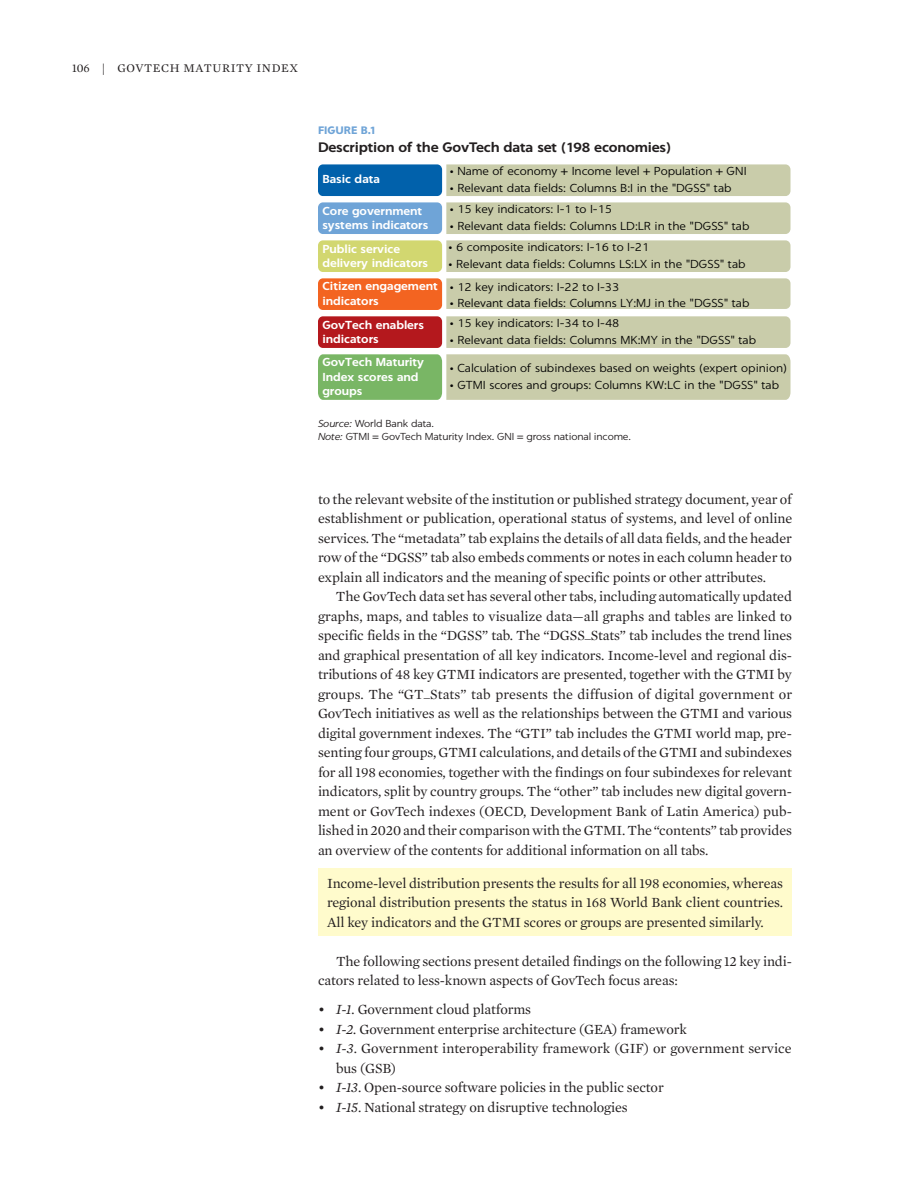
<style>
.page{position:relative;width:918px;height:1188px;background:#fff}
.page>*{position:absolute;margin:0;border:0;box-sizing:border-box;transform-origin:0 0}
.Body_text_next{font:14.25px/19.5px "Mercury Text G1";letter-spacing:-.01em;color:#231f20;text-align:justify}
.Body_text_first{font:14.25px/19.5px "Mercury Text G1";letter-spacing:-.01em;color:#231f20;text-align:justify}
.Figure_title{font:600 14.25px "Ortodoxa";letter-spacing:-.01em;color:#231f20}
.t1{font:300 12px "Ortodoxa";color:#050504}
.t2{font:600 12px/14.4px "Ortodoxa";color:#fff}
.t3{font:12px "Mercury Text G1";letter-spacing:.05em;color:#231f20}
.Figure_Number{font:700 11.25px "Ortodoxa";color:#6fa4d7}
.Table_sourceline__-F{font:300 10.5px "Ortodoxa";letter-spacing:-.01em;color:#231f20}
.s1{font-style:italic}
</style>
<div class="page">
<div style="left:446px;top:164px;width:344px;height:32px;background:#c9ccaa"></div>
<div style="left:446px;top:202px;width:344px;height:32px;background:#c9ccaa"></div>
<div style="left:446px;top:240px;width:344px;height:32px;background:#c9ccaa"></div>
<div style="left:446px;top:278px;width:344px;height:31px;background:#c9ccaa"></div>
<div style="left:446px;top:316px;width:344px;height:32px;background:#c9ccaa"></div>
<div style="left:318px;top:164px;width:124px;height:32px;background:#0161ab;border-radius:5px"></div>
<div style="left:318px;top:202px;width:124px;height:32px;background:#6fa4d7;border-radius:5px"></div>
<div style="left:318px;top:240px;width:124px;height:32px;background:#d2d770;border-radius:5px"></div>
<div style="left:318px;top:278px;width:124px;height:32px;background:#f36421;border-radius:5px"></div>
<div style="left:318px;top:316px;width:124px;height:32px;background:#b4181d;border-radius:5px"></div>
<svg style="left:318px;top:354px;width:472px;height:46px;background:#b5c799"></svg>
<div style="left:318px;top:868px;width:474px;height:68px;background:#fffbcc"></div>
<p class="t3" style="left:72px;top:59px;width:91px">106 | GovTech</p>
<p class="t3" style="left:184px;top:59px;width:22px">Maturity</p>
<p class="t3" style="left:256px;top:59px;width:16px">Index</p>
<p class="Figure_Number" style="left:318px;top:124px;width:60px">FIGURE B.1</p>
<p class="Figure_title" style="left:318px;top:139px;width:354px">Description of the GovTech data set (198 economies)</p>
<p class="t2" style="left:322px;top:172px;width:59px">Basic data</p>
<p class="t2" style="left:322px;top:203px;width:108px">Core government systems indicators</p>
<p class="t2" style="left:322px;top:241px;width:107px">Public service delivery indicators</p>
<p class="t2" style="left:322px;top:279px;width:117px">Citizen engagement indicators</p>
<p class="t2" style="left:322px;top:317px;width:103px">GovTech enablers indicators</p>
<p class="t2" style="left:322px;top:355px;width:103px">GovTech Maturity<br>Index scores and groups</p>
<p class="t1" style="left:450px;top:165px;width:298px">• Name of economy + Income level + Population + GNI</p>
<p class="t1" style="left:450px;top:182px;width:283px">• Relevant data fields: Columns B:I in the "DGSS" tab</p>
<p class="t1" style="left:450px;top:203px;width:164px">• 15 key indicators: I-1 to I-15</p>
<p class="t1" style="left:450px;top:220px;width:301px">• Relevant data fields: Columns LD:LR in the "DGSS" tab</p>
<p class="t1" style="left:449px;top:241px;width:202px">• 6 composite indicators: I-16 to I-21</p>
<p class="t1" style="left:449px;top:258px;width:298px">• Relevant data fields: Columns LS:LX in the "DGSS" tab</p>
<p class="t1" style="left:450px;top:280px;width:171px">• 12 key indicators: I-22 to I-33</p>
<p class="t1" style="left:450px;top:297px;width:301px">• Relevant data fields: Columns LY:MJ in the "DGSS" tab</p>
<p class="t1" style="left:450px;top:317px;width:171px">• 15 key indicators: I-34 to I-48</p>
<p class="t1" style="left:450px;top:333px;width:308px">• Relevant data fields: Columns MK:MY in the "DGSS" tab</p>
<p class="t1" style="left:450px;top:362px;width:339px">• Calculation of subindexes based on weights (expert opinion)</p>
<p class="t1" style="left:450px;top:378px;width:331px">• GTMI scores and groups: Columns KW:LC in the "DGSS" tab</p>
<p class="Table_sourceline__-F" style="left:318px;top:417px;width:118px"><span class="s1">Source:</span> World Bank data.</p>
<p class="Table_sourceline__-F" style="left:318px;top:431px;width:315px"><span class="s1">Note:</span> GTMI = GovTech Maturity Index. GNI = gross national income.</p>
<p class="Body_text_next" style="left:318px;top:489px;width:476px">to the relevant website of the institution or published strategy document, year of establishment or publication, operational status of systems, and level of online services. The “metadata” tab explains the details of all data fields, and the header row of the “DGSS” tab also embeds comments or notes in each column header to explain all indicators and the meaning of specific points or other attributes.</p>
<p class="Body_text_next" style="left:318px;top:586px;width:476px;text-indent:18px">The GovTech data set has several other tabs, including automatically updated graphs, maps, and tables to visualize data—all graphs and tables are linked to specific fields in the “DGSS” tab. The “DGSS_Stats” tab includes the trend lines and graphical presentation of all key indicators. Income-level and regional dis&shy;tributions of 48 key GTMI indicators are presented, together with the GTMI by groups. The “GT_Stats” tab presents the diffusion of digital government or GovTech initiatives as well as the relationships between the GTMI and various digital government indexes. The “GTI” tab includes the GTMI world map, pre&shy;senting four groups, GTMI calculations, and details of the GTMI and subindexes for all 198 economies, together with the findings on four subindexes for relevant indicators, split by country groups. The “other” tab includes new digital govern&shy;ment or GovTech indexes (OECD, Development Bank of Latin America) pub&shy;lished in 2020 and their comparison with the GTMI. The “contents” tab provides an overview of the contents for additional information on all tabs.</p>
<p class="Body_text_first" style="left:327px;top:872px;width:458px">Income-level distribution presents the results for all 198 economies, whereas regional distribution presents the status in 168 World Bank client countries.<br>All key indicators and the GTMI scores or groups are presented similarly.</p>
<p class="Body_text_next" style="left:318px;top:950px;width:475px;text-indent:18px">The following sections present detailed findings on the following 12 key indi&shy;cators related to less-known aspects of GovTech focus areas:</p>
<p class="Body_text_next" style="left:318px;top:999px;width:215px">• <span class="s1">I-1.</span> Government cloud platforms</p>
<p class="Body_text_next" style="left:318px;top:1019px;width:370px">• <span class="s1">I-2.</span> Government enterprise architecture (GEA) framework</p>
<p class="Body_text_next" style="left:336px;top:1038px;width:457px;text-indent:-18px">• <span class="s1">I-3</span>. Government interoperability framework (GIF) or government service bus (GSB)</p>
<p class="Body_text_next" style="left:318px;top:1077px;width:347px">• <span class="s1">I-13</span>. Open-source software policies in the public sector</p>
<p class="Body_text_next" style="left:318px;top:1097px;width:311px">• <span class="s1">I-15</span>. National strategy on disruptive technologies</p>
</div>
